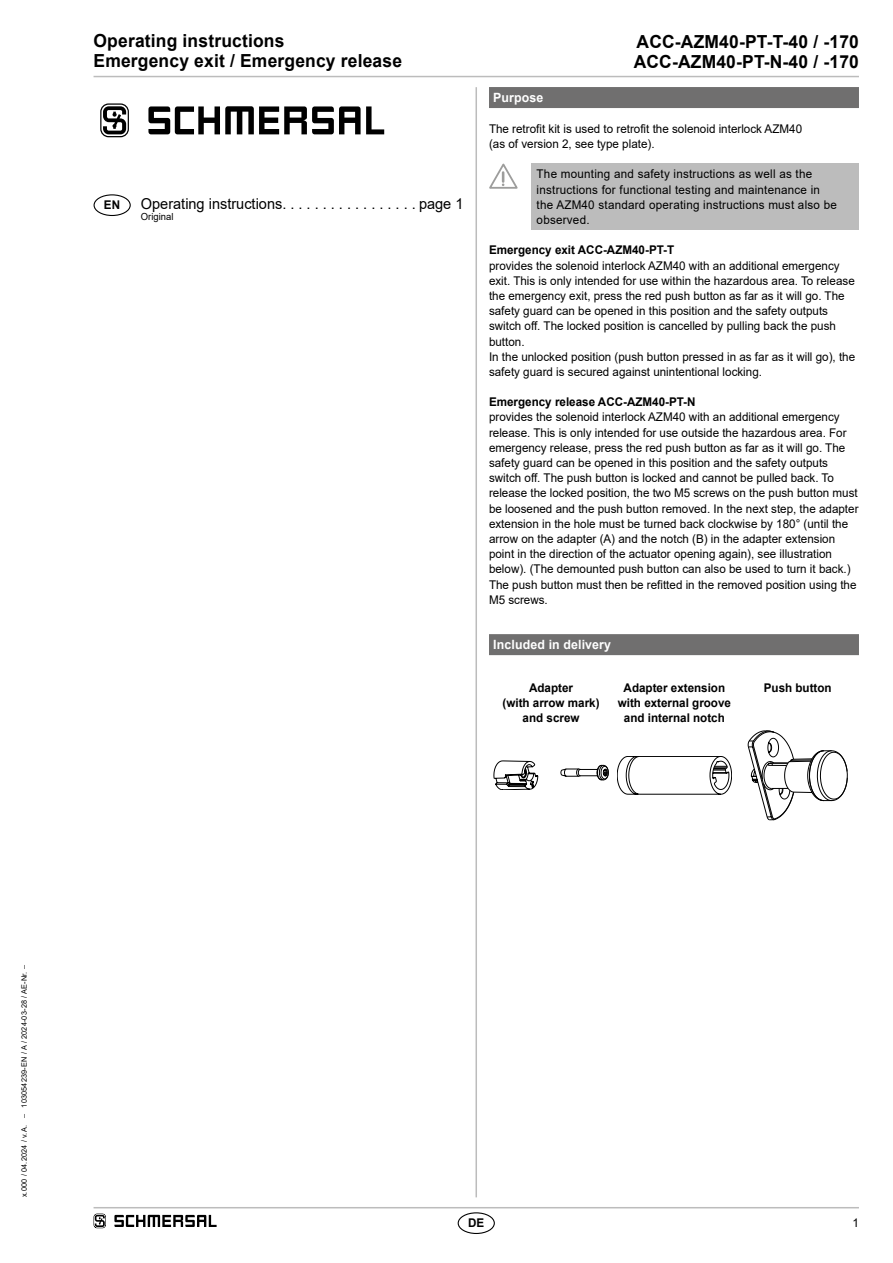
<style>
.page{position:relative;width:893px;height:1263px;background:#fff}
.page>*{position:absolute;margin:0;border:0;box-sizing:border-box;transform-origin:0 0}
._021_Kapitel{font:700 18px "Arial";letter-spacing:.01em;color:#000}
.t1{font:15px "Arial";color:#000}
._012_Balken_M_70K{font:700 12.75px "Arial";letter-spacing:.01em;color:#fff}
._033_Content_small_li{font:12px/15.1px "Arial";color:#000}
._240_small_li_GLR-10-13{font:12px/15.1px "Arial";letter-spacing:.02em;color:#000}
._240_small_mi{font:700 12px/15.1px "Arial";color:#000;text-align:center}
._031_Content_fett_li{font:700 12px "Arial";color:#000}
._035_Content_fett_mi_8pt{font:700 12px "Arial";color:#000}
.t2{font:9.75px "Arial";color:#000}
._077_Drucknorm_small_li{font:7.5px "Arial";letter-spacing:.025em;color:#000}
</style>
<div class="page">
<hr style="left:94px;top:76px;width:765px;height:1px;background:#bcbcbc">
<hr style="left:475px;top:87px;width:2px;height:1110px;background:#bcbcbc">
<hr style="left:94px;top:1207px;width:765px;height:1px;background:#bcbcbc">
<div style="left:458px;top:1212px;width:37px;height:22px;border:1px solid #000;border-radius:50%"></div>
<div style="left:489px;top:87px;width:370px;height:21px;background:#706f6f"></div>
<div style="left:489px;top:634px;width:370px;height:21px;background:#706f6f"></div>
<div style="left:531px;top:163px;width:328px;height:67px;background:#bcbcbc"></div>
<svg style="left:489px;top:163px;width:29px;height:26px"></svg>
<svg style="left:494px;top:761px;width:44px;height:29px"></svg>
<svg style="left:560px;top:765px;width:48px;height:15px"></svg>
<svg style="left:617px;top:756px;width:115px;height:38px"></svg>
<svg style="left:748px;top:730px;width:100px;height:90px"></svg>
<svg style="left:100px;top:103px;width:29px;height:34px"></svg>
<svg style="left:148px;top:106px;width:236px;height:28px"></svg>
<svg style="left:94px;top:1213px;width:12px;height:15px"></svg>
<svg style="left:114px;top:1215px;width:103px;height:12px"></svg>
<div style="left:94px;top:194px;width:37px;height:22px;border:1px solid #000;border-radius:50%"></div>
<p class="_021_Kapitel" style="left:94px;top:28px;width:192px">Operating instructions</p>
<p class="_021_Kapitel" style="left:94px;top:48px;width:310px">Emergency exit / Emergency release</p>
<p class="_240_small_mi" style="left:104px;top:197px;width:18px">EN</p>
<p class="t1" style="left:141px;top:193px;width:143px">Operating instructions</p>
<p class="t1" style="left:419px;top:193px;width:46px">page 1</p>
<p class="t2" style="left:141px;top:210px;width:34px">Original</p>
<p class="_021_Kapitel" style="left:637px;top:29px;width:224px">ACC-AZM40-PT-T-40 / -170</p>
<p class="_021_Kapitel" style="left:634px;top:49px;width:227px">ACC-AZM40-PT-N-40 / -170</p>
<p class="_012_Balken_M_70K" style="left:493px;top:89px;width:52px">Purpose</p>
<p class="_033_Content_small_li" style="left:489px;top:121px;width:315px">The retrofit kit is used to retrofit the solenoid interlock AZM40 (as of version 2, see type plate).</p>
<p class="_240_small_li_GLR-10-13" style="left:537px;top:166px;width:302px">The mounting and safety instructions as well as the instructions for functional testing and maintenance in the AZM40 standard operating instructions must also be observed.</p>
<p class="_031_Content_fett_li" style="left:489px;top:242px;width:187px">Emergency exit ACC-AZM40-PT-T</p>
<p class="_033_Content_small_li" style="left:489px;top:258px;width:367px">provides the solenoid interlock AZM40 with an additional emergency exit. This is only intended for use within the hazardous area. To release the emergency exit, press the red push button as far as it will go. The safety guard can be opened in this position and the safety outputs switch off. The locked position is cancelled by pulling back the push button.</p>
<p class="_033_Content_small_li" style="left:489px;top:349px;width:368px">In the unlocked position (push button pressed in as far as it will go), the safety guard is secured against unintentional locking.</p>
<p class="_031_Content_fett_li" style="left:489px;top:394px;width:208px">Emergency release ACC-AZM40-PT-N</p>
<p class="_033_Content_small_li" style="left:489px;top:410px;width:371px">provides the solenoid interlock AZM40 with an additional emergency release. This is only intended for use outside the hazardous area. For emergency release, press the red push button as far as it will go. The safety guard can be opened in this position and the safety outputs switch off. The push button is locked and cannot be pulled back. To release the locked position, the two M5 screws on the push button must be loosened and the push button removed. In the next step, the adapter extension in the hole must be turned back clockwise by 180° (until the arrow on the adapter (A) and the notch (B) in the adapter extension point in the direction of the actuator opening again), see illustration below). (The demounted push button can also be used to turn it back.)<br>The push button must then be refitted in the removed position using the M5 screws.</p>
<p class="_012_Balken_M_70K" style="left:493px;top:636px;width:119px">Included in delivery</p>
<p class="_240_small_mi" style="left:503px;top:680px;width:99px">Adapter<br>(with arrow mark) and screw</p>
<p class="_240_small_mi" style="left:618px;top:680px;width:115px">Adapter extension with external groove and internal notch</p>
<p class="_240_small_mi" style="left:764px;top:680px;width:69px">Push button</p>
<p class="_077_Drucknorm_small_li" style="left:19px;top:1197px;width:234px;rotate:-90deg">x.000 / 04.2024 / v.A. – 103054239-EN / A / 2024-03-28 / AE-Nr. –</p>
<p class="_035_Content_fett_mi_8pt" style="left:468px;top:1214px;width:18px">DE</p>
<p class="_033_Content_small_li" style="left:852px;top:1215px;width:8px">1</p>
</div>
